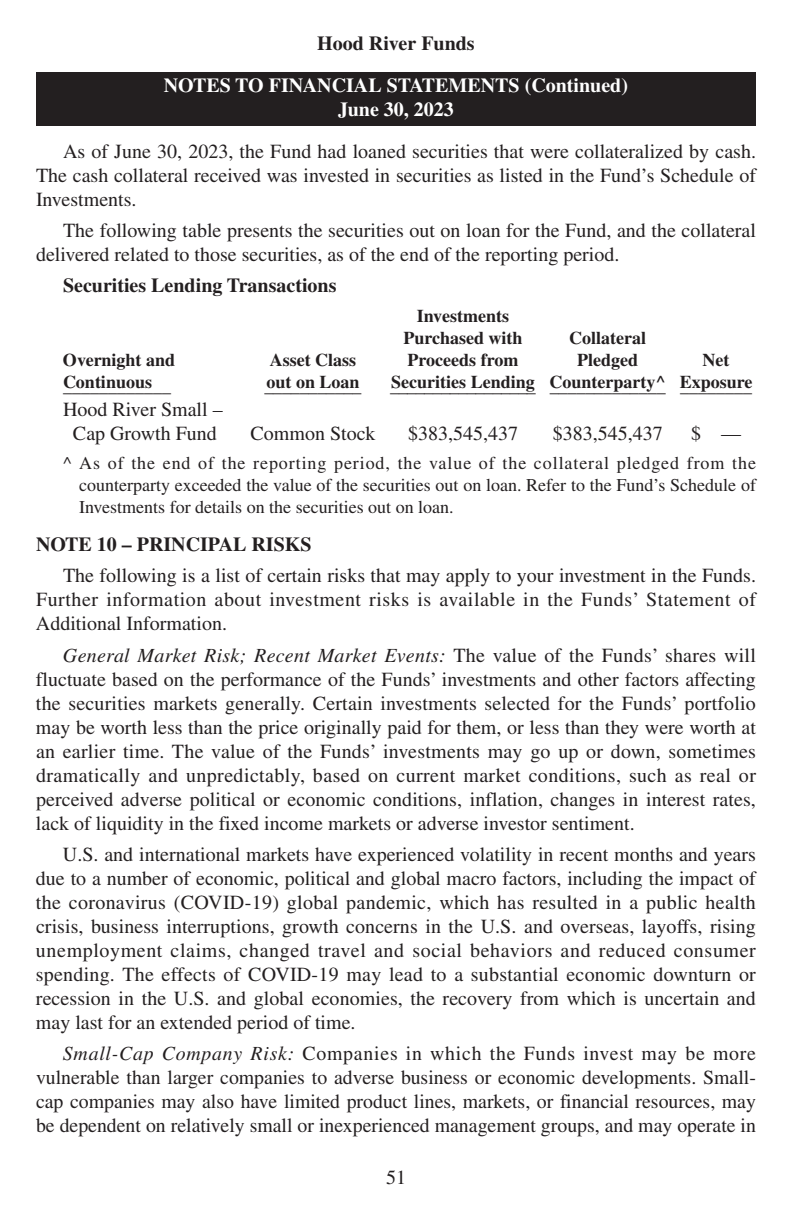
<style>
.page{position:relative;width:792px;height:1224px;background:#fff}
.page>*{position:absolute;margin:0;border:0;box-sizing:border-box;transform-origin:0 0}
.t1{font:20px/24px "Times";color:#231f20;text-align:justify}
.t2{font:700 20px "Times";color:#231f20}
.t3{font:700 20px/24px "Times";color:#fff;text-align:center}
.t4{font:700 18px/22px "Times";color:#231f20;text-align:center}
.t5{font:18px/22px "Times";color:#231f20;text-align:justify}
.s1{font-style:italic}
</style>
<div class="page">
<div style="left:36px;top:72px;width:720px;height:54px;background:#231f20"></div>
<p class="t2" style="left:317px;top:36px;width:159px">Hood River Funds</p>
<p class="t3" style="left:164px;top:75px;width:466px">NOTES TO FINANCIAL STATEMENTS (Continued)<br>June 30, 2023</p>
<p class="t1" style="left:36px;top:141px;width:722px;text-indent:27px">As of June 30, 2023, the Fund had loaned securities that were collateralized by cash.<br>The cash collateral received was invested in securities as listed in the Fund’s Schedule of Investments.</p>
<p class="t1" style="left:36px;top:220px;width:722px;text-indent:27px">The following table presents the securities out on loan for the Fund, and the collateral delivered related to those securities, as of the end of the reporting period.</p>
<p class="t2" style="left:63px;top:279px;width:275px">Securities Lending Transactions</p>
<p class="t4" style="left:403px;top:306px;width:121px">Investments<br>Purchased with</p>
<p class="t4" style="left:569px;top:328px;width:78px">Collateral</p>
<p class="t4" style="left:63px;top:350px;width:114px">Overnight and</p>
<p class="t4" style="left:270px;top:350px;width:88px">Asset Class</p>
<p class="t4" style="left:408px;top:350px;width:112px">Proceeds from</p>
<p class="t4" style="left:577px;top:350px;width:63px">Pledged</p>
<p class="t4" style="left:703px;top:350px;width:28px">Net</p>
<p class="t4" style="left:63px;top:376px;width:109px">_C_o_n_t_i n_ u_ _o _u _s _ _</p>
<p class="t4" style="left:264px;top:376px;width:99px">_o _u_t _o_n_ _L_o_a_n_</p>
<p class="t4" style="left:390px;top:374px;width:364px">_S_e_c _u_r_i t_i _e _s _L_ e_n_ d_ _i n_ g_ C_ _o_u_n_t_e_r _p_a_r _t y_ ^_ E_ _x_p_o_s _u_r _e</p>
<p class="t1" style="left:63px;top:399px;width:161px;text-align:center">Hood River Small –<br>Cap Growth Fund</p>
<p class="t1" style="left:251px;top:423px;width:127px">Common Stock</p>
<p class="t1" style="left:408px;top:423px;width:111px">$383,545,437</p>
<p class="t1" style="left:553px;top:423px;width:111px">$383,545,437</p>
<p class="t1" style="left:691px;top:423px;width:51px">$ —</p>
<p class="t5" style="left:79px;top:454px;width:678px;text-indent:-16px">^ As of the end of the reporting period, the value of the collateral pledged from the counterparty exceeded the value of the securities out on loan. Refer to the Fund’s Schedule of Investments for details on the securities out on loan.</p>
<p class="t2" style="left:36px;top:538px;width:277px">NOTE 10 – PRINCIPAL RISKS</p>
<p class="t1" style="left:36px;top:566px;width:722px;text-indent:27px">The following is a list of certain risks that may apply to your investment in the Funds.<br>Further information about investment risks is available in the Funds’ Statement of Additional Information.</p>
<p class="t1" style="left:36px;top:645px;width:722px;text-indent:27px"><span class="s1">General Market Risk; Recent Market Events:</span> The value of the Funds’ shares will fluctuate based on the performance of the Funds’ investments and other factors affecting the securities markets generally. Certain investments selected for the Funds’ portfolio may be worth less than the price originally paid for them, or less than they were worth at an earlier time. The value of the Funds’ investments may go up or down, sometimes dramatically and unpredictably, based on current market conditions, such as real or perceived adverse political or economic conditions, inflation, changes in interest rates, lack of liquidity in the fixed income markets or adverse investor sentiment.</p>
<p class="t1" style="left:36px;top:844px;width:722px;text-indent:27px">U.S. and international markets have experienced volatility in recent months and years due to a number of economic, political and global macro factors, including the impact of the coronavirus (COVID-19) global pandemic, which has resulted in a public health crisis, business interruptions, growth concerns in the U.S. and overseas, layoffs, rising unemployment claims, changed travel and social behaviors and reduced consumer spending. The effects of COVID-19 may lead to a substantial economic downturn or recession in the U.S. and global economies, the recovery from which is uncertain and may last for an extended period of time.</p>
<p class="t1" style="left:36px;top:1043px;width:722px;text-indent:27px"><span class="s1">Small-Cap Company Risk:</span> Companies in which the Funds invest may be more vulnerable than larger companies to adverse business or economic developments. Small&shy;cap companies may also have limited product lines, markets, or financial resources, may be dependent on relatively small or inexperienced management groups, and may operate in</p>
<p class="t1" style="left:386px;top:1167px;width:21px">51</p>
</div>
